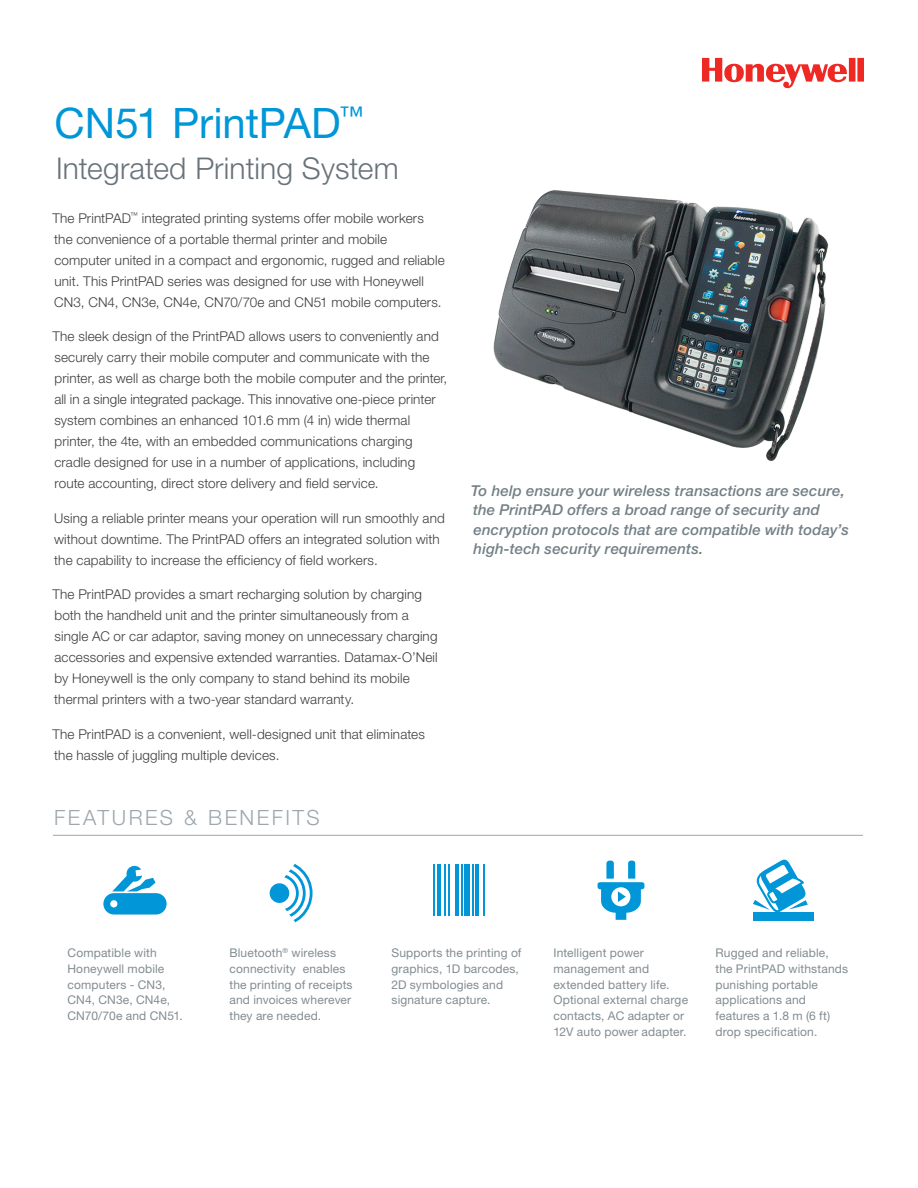
<style>
.page{position:relative;width:918px;height:1188px;background:#fff}
.page>*{position:absolute;margin:0;border:0;box-sizing:border-box;transform-origin:0 0}
.Title_1__28pt{font:42px "Helvetica Neue LT Std";color:#0196d7}
.Title_2__20pt{font:300 30px "Helvetica Neue LT Std";color:#687379}
.Sidebar__Header{font:300 21px "Helvetica Neue LT Std";letter-spacing:.12em;color:#9da7ae}
.t1{font:italic 500 15px/19.5px "Helvetica Neue";letter-spacing:.01em;color:#748086}
.Body__9_14_pt{font:300 13.5px/21px "Helvetica Neue LT Std";letter-spacing:.01em;color:#3e3e3f}
.Datasheet_Sidebar__B{font:12px/15.8px "Helvetica Neue LT Std";letter-spacing:.015em;color:#818c92}
</style>
<div class="page">
<svg style="left:702px;top:58px;width:162px;height:30px"></svg>
<img style="left:493px;top:190px;width:335px;height:272px">
<hr style="left:53px;top:835px;width:810px;height:1px;background:#9da7ae">
<svg style="left:103px;top:865px;width:64px;height:50px"></svg>
<hr style="left:433px;top:864px;width:2px;height:52px;background:#0196d7">
<hr style="left:437px;top:865px;width:4px;height:51px;background:#0196d7">
<hr style="left:444px;top:865px;width:2px;height:51px;background:#0196d7">
<hr style="left:448px;top:865px;width:2px;height:51px;background:#0196d7">
<hr style="left:455px;top:865px;width:4px;height:51px;background:#0196d7">
<hr style="left:461px;top:865px;width:2px;height:51px;background:#0196d7">
<hr style="left:472px;top:865px;width:2px;height:51px;background:#0196d7">
<hr style="left:476px;top:865px;width:3px;height:51px;background:#0196d7">
<hr style="left:483px;top:865px;width:2px;height:51px;background:#0196d7">
<div style="left:465px;top:865px;width:5px;height:51px;background:#0196d7"></div>
<svg style="left:598px;top:861px;width:46px;height:59px"></svg>
<div style="left:753px;top:912px;width:60px;height:9px;background:#0196d7"></div>
<svg style="left:753px;top:860px;width:55px;height:52px"></svg>
<div style="left:270px;top:883px;width:19px;height:20px;background:#0196d7;border-radius:50%"></div>
<svg style="left:277px;top:864px;width:36px;height:59px"></svg>
<p class="Title_1__28pt" style="left:55px;top:98px;width:310px">CN51 PrintPAD<sup>™</sup></p>
<p class="Title_2__20pt" style="left:56px;top:150px;width:344px">Integrated Printing System</p>
<p class="Body__9_14_pt" style="left:53px;top:207px;width:394px">The PrintPAD<sup>™</sup> integrated printing systems offer mobile workers the convenience of a portable thermal printer and mobile computer united in a compact and ergonomic, rugged and reliable unit. This PrintPAD series was designed for use with Honeywell CN3, CN4, CN3e, CN4e, CN70/70e and CN51 mobile computers.</p>
<p class="Body__9_14_pt" style="left:53px;top:326px;width:396px">The sleek design of the PrintPAD allows users to conveniently and securely carry their mobile computer and communicate with the printer, as well as charge both the mobile computer and the printer, all in a single integrated package. This innovative one-piece printer system combines an enhanced 101.6 mm (4 in) wide thermal printer, the 4te, with an embedded communications charging cradle designed for use in a number of applications, including<br>route accounting, direct store delivery and field service.</p>
<p class="Body__9_14_pt" style="left:54px;top:507px;width:392px">Using a reliable printer means your operation will run smoothly and without downtime. The PrintPAD offers an integrated solution with the capability to increase the efficiency of field workers.</p>
<p class="Body__9_14_pt" style="left:53px;top:584px;width:387px">The PrintPAD provides a smart recharging solution by charging both the handheld unit and the printer simultaneously from a single AC or car adaptor, saving money on unnecessary charging accessories and expensive extended warranties. Datamax-O’Neil by Honeywell is the only company to stand behind its mobile thermal printers with a two-year standard warranty.</p>
<p class="Body__9_14_pt" style="left:53px;top:723px;width:374px">The PrintPAD is a convenient, well-designed unit that eliminates the hassle of juggling multiple devices.</p>
<p class="Sidebar__Header" style="left:54px;top:805px;width:267px">FEATURES &amp; BENEFITS</p>
<p class="t1" style="left:471px;top:480px;width:380px">To help ensure your wireless transactions are secure, the PrintPAD offers a broad range of security and encryption protocols that are compatible with today’s high-tech security requirements.</p>
<p class="Datasheet_Sidebar__B" style="left:68px;top:945px;width:117px">Compatible with<br>Honeywell mobile computers - CN3,<br>CN4, CN3e, CN4e,<br>CN70/70e and CN51.</p>
<p class="Datasheet_Sidebar__B" style="left:230px;top:945px;width:125px">Bluetooth<sup>®</sup> wireless connectivity enables the printing of receipts and invoices wherever they are needed.</p>
<p class="Datasheet_Sidebar__B" style="left:392px;top:945px;width:132px">Supports the printing of graphics, 1D barcodes,<br>2D symbologies and signature capture.</p>
<p class="Datasheet_Sidebar__B" style="left:554px;top:945px;width:136px">Intelligent power management and extended battery life.<br>Optional external charge contacts, AC adapter or<br>12V auto power adapter.</p>
<p class="Datasheet_Sidebar__B" style="left:716px;top:945px;width:134px">Rugged and reliable, the PrintPAD withstands punishing portable applications and features a 1.8 m (6 ft) drop specification.</p>
</div>
